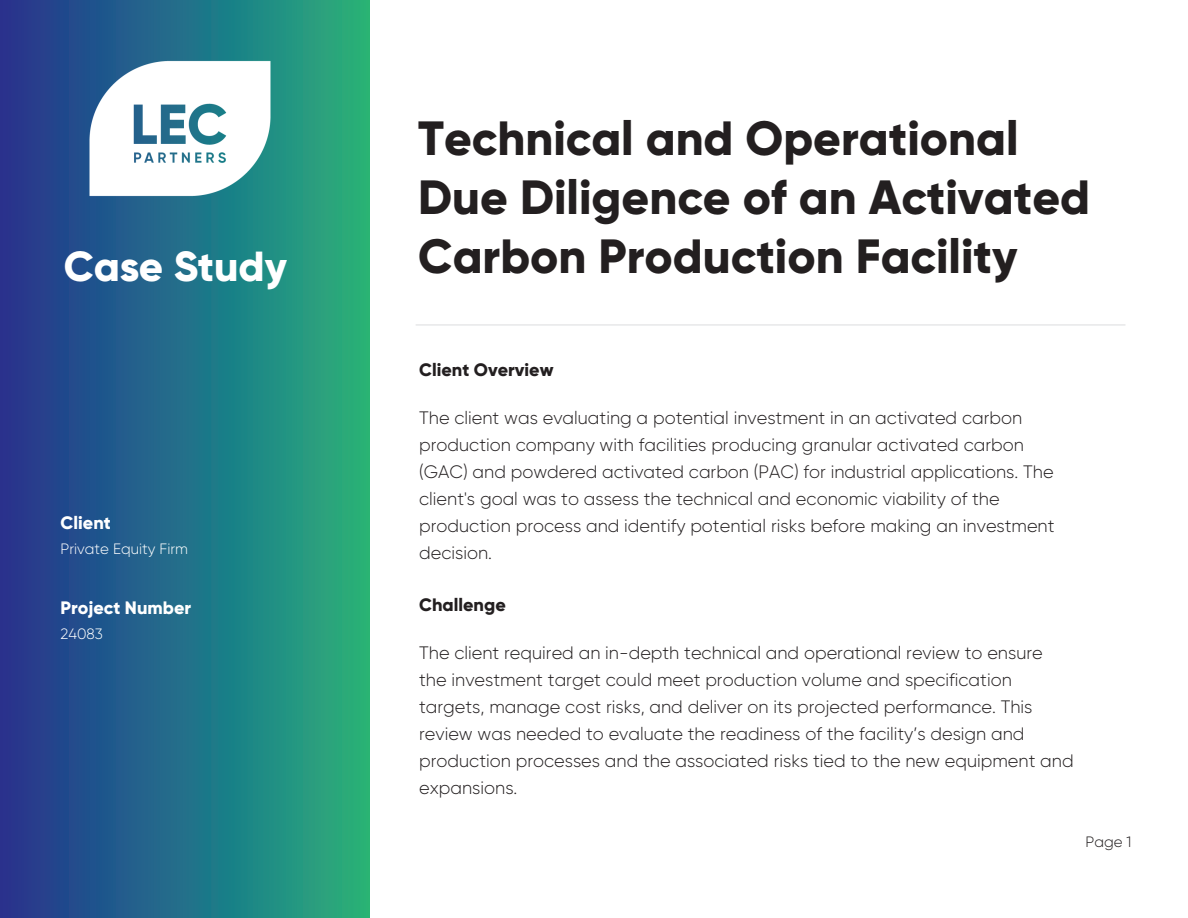
<style>
.page{position:relative;width:1188px;height:918px;background:#fff}
.page>*{position:absolute;margin:0;border:0;box-sizing:border-box;transform-origin:0 0}
.t1{font:800 48px/59.1px "Gilroy";color:#231f20}
.t2{font:800 42px "Gilroy";letter-spacing:-.005em;color:#fff}
.t3{font:300 18px/27px "Gilroy";color:#231f20}
.t4{font:800 18px "Gilroy";color:#231f20}
.t5{font:800 18px "Gilroy";color:#fff}
.t6{font:300 15px "Gilroy";color:#fff}
.t7{font:300 15px "Gilroy";color:#231f20}
</style>
<div class="page">
<div style="left:0;top:0;width:369px;height:918px;background:linear-gradient(to right,#223191,#24b17d)"></div>
<hr style="left:416px;top:324px;width:709px;height:2px;background:#e7e8e9">
<img style="left:64px;top:37px;width:224px;height:190px">
<h2 class="t2" style="left:64px;top:240px;width:225px">Case Study</h2>
<p class="t5" style="left:61px;top:511px;width:52px">Client</p>
<p class="t6" style="left:61px;top:540px;width:129px">Private Equity Firm</p>
<p class="t5" style="left:61px;top:597px;width:132px">Project Number</p>
<p class="t6" style="left:61px;top:625px;width:44px">24083</p>
<h1 class="t1" style="left:418px;top:108px;width:673px">Technical and Operational<br>Due Diligence of an Activated<br>Carbon Production Facility</h1>
<p class="t4" style="left:419px;top:359px;width:136px">Client Overview</p>
<p class="t3" style="left:419px;top:404px;width:637px">The client was evaluating a potential investment in an activated carbon production company with facilities producing granular activated carbon (GAC) and powdered activated carbon (PAC) for industrial applications. The client's goal was to assess the technical and economic viability of the production process and identify potential risks before making an investment decision.</p>
<p class="t4" style="left:419px;top:593px;width:88px">Challenge</p>
<p class="t3" style="left:419px;top:639px;width:656px">The client required an in-depth technical and operational review to ensure the investment target could meet production volume and specification targets, manage cost risks, and deliver on its projected performance. This review was needed to evaluate the readiness of the facility’s design and production processes and the associated risks tied to the new equipment and expansions.</p>
<p class="t7" style="left:1086px;top:832px;width:48px">Page 1</p>
</div>
